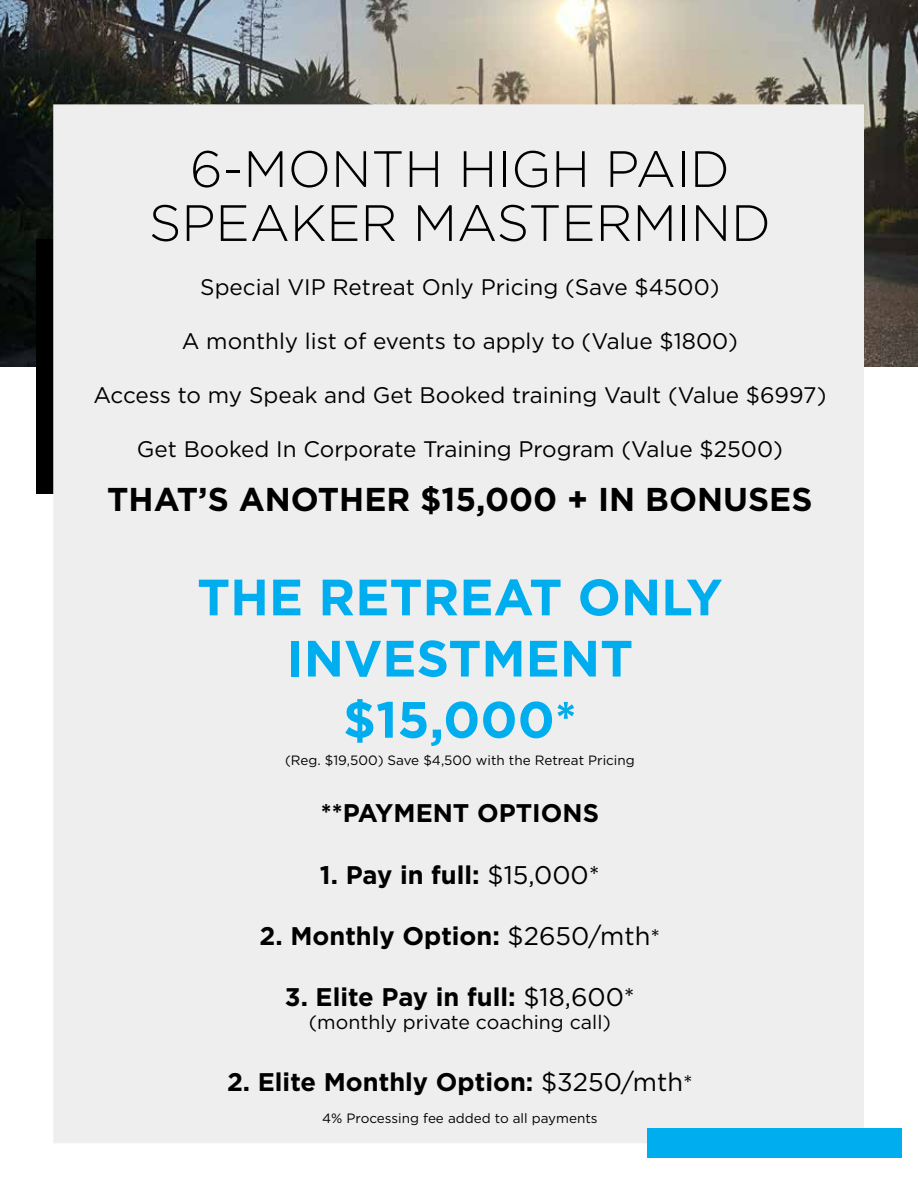
<style>
.page{position:relative;width:918px;height:1188px;background:#fff}
.page>*{position:absolute;margin:0;border:0;box-sizing:border-box;transform-origin:0 0}
.t1{font:300 51px/54px "Gotham HTF";color:#000;text-align:center}
.t2{font:700 51px/61.2px "Gotham HTF";color:#00aeef;text-align:center}
.t3{font:700 33px "Gotham HTF";color:#000}
.t4{font:700 25.5px "Gotham HTF";color:#000}
.t5{font:22.5px "Gotham HTF";color:#000}
.t6{font:19.5px "Gotham HTF";color:#000}
.t7{font:13.5px "Gotham HTF";color:#000}
.s1{font-weight:400}
.s2{font-weight:400;font-size:22.5px}
</style>
<div class="page">
<img style="left:0;top:0;width:918px;height:367px">
<div style="left:36px;top:239px;width:30px;height:255px;background:#000"></div>
<div style="left:53px;top:104px;width:811px;height:1039px;background:#eee;border:2px solid #efefef"></div>
<div style="left:647px;top:1129px;width:255px;height:29px;background:#00aeef"></div>
<h1 class="t1" style="left:149px;top:141px;width:624px">6-MONTH HIGH PAID<br>SPEAKER MASTERMIND</h1>
<p class="t5" style="left:200px;top:275px;width:521px">Special VIP Retreat Only Pricing (Save $4500)</p>
<p class="t5" style="left:182px;top:329px;width:558px">A monthly list of events to apply to (Value $1800)</p>
<p class="t5" style="left:93px;top:383px;width:735px">Access to my Speak and Get Booked training Vault (Value $6997)</p>
<p class="t5" style="left:137px;top:437px;width:647px">Get Booked In Corporate Training Program (Value $2500)</p>
<h2 class="t3" style="left:107px;top:480px;width:707px">THAT’S ANOTHER $15,000 + IN BONUSES</h2>
<h1 class="t2" style="left:197px;top:565px;width:527px">THE RETREAT ONLY<br>INVESTMENT $15,000*</h1>
<p class="t7" style="left:285px;top:752px;width:351px">(Reg. $19,500) Save $4,500 with the Retreat Pricing</p>
<p class="t4" style="left:321px;top:799px;width:280px">**PAYMENT OPTIONS</p>
<p class="t4" style="left:320px;top:860px;width:281px">1. Pay in full: <span class="s1">$15,000*</span></p>
<p class="t4" style="left:260px;top:921px;width:402px">2. Monthly Option: <span class="s1">$2650/mth</span><span class="s2">*</span></p>
<p class="t4" style="left:285px;top:982px;width:352px">3. Elite Pay in full: <span class="s1">$18,600*</span></p>
<p class="t6" style="left:309px;top:1012px;width:304px">(monthly private coaching call)</p>
<p class="t4" style="left:227px;top:1067px;width:467px">2. Elite Monthly Option: <span class="s1">$3250/mth</span><span class="s2">*</span></p>
<p class="t7" style="left:322px;top:1111px;width:277px">4% Processing fee added to all payments</p>
</div>
